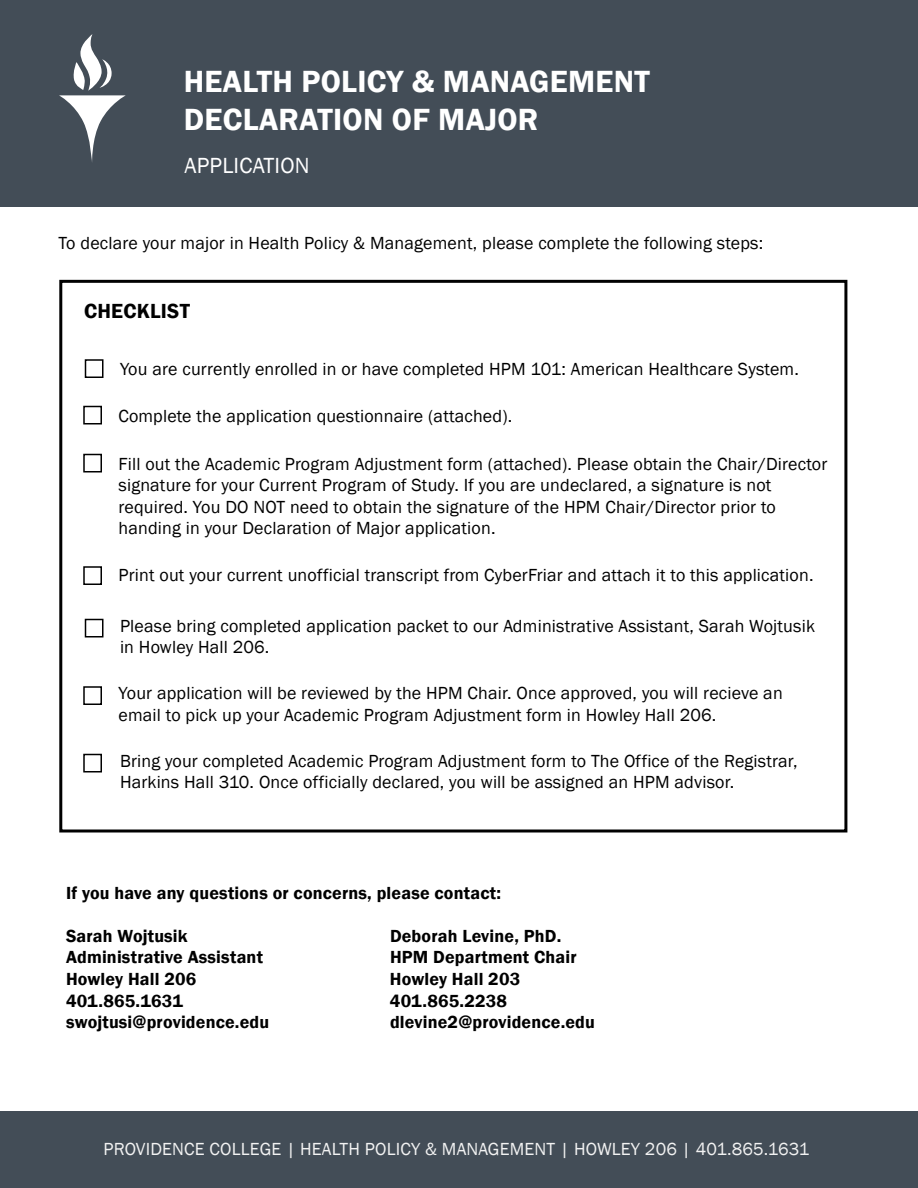
<style>
.page{position:relative;width:918px;height:1188px;background:#fff}
.page>*{position:absolute;margin:0;border:0;box-sizing:border-box;transform-origin:0 0}
.t1{font:600 31.5px/37.8px "Franklin Gothic";letter-spacing:.01em;color:#fff}
.t2{font:22.5px "Franklin Gothic";letter-spacing:.01em;color:#fff}
.t3{font:600 21px "Franklin Gothic";letter-spacing:.01em;color:#000}
.t4{font:18px/21.6px "Franklin Gothic";letter-spacing:.01em;color:#000}
.t5{font:600 18px "Franklin Gothic";letter-spacing:.01em;color:#000}
.t6{font:18px "Franklin Gothic";letter-spacing:.01em;color:#f2f2f2}
</style>
<div class="page">
<div style="left:0;top:0;width:918px;height:207px;background:#434d57"></div>
<svg style="left:59px;top:34px;width:67px;height:128px"></svg>
<div style="left:85px;top:359px;width:19px;height:19px;border:2px solid #000"></div>
<div style="left:83px;top:454px;width:19px;height:18px;border:2px solid #000"></div>
<div style="left:83px;top:566px;width:19px;height:19px;border:2px solid #000"></div>
<div style="left:83px;top:406px;width:19px;height:18px;border:2px solid #000"></div>
<div style="left:85px;top:619px;width:19px;height:19px;border:2px solid #000"></div>
<div style="left:0;top:1112px;width:918px;height:76px;background:#434d57"></div>
<div style="left:59px;top:280px;width:788px;height:552px;border:3px solid #000"></div>
<div style="left:83px;top:686px;width:19px;height:19px;border:2px solid #000"></div>
<div style="left:83px;top:754px;width:19px;height:18px;border:2px solid #000"></div>
<h1 class="t1" style="left:184px;top:63px;width:467px">HEALTH POLICY &amp; MANAGEMENT<br>DECLARATION OF MAJOR</h1>
<p class="t2" style="left:184px;top:151px;width:127px">APPLICATION</p>
<p class="t4" style="left:58px;top:233px;width:706px">To declare your major in Health Policy &amp; Management, please complete the following steps:</p>
<p class="t3" style="left:84px;top:298px;width:108px">CHECKLIST</p>
<p class="t4" style="left:120px;top:359px;width:680px">You are currently enrolled in or have completed HPM 101: American Healthcare System.</p>
<p class="t4" style="left:118px;top:405px;width:395px">Complete the application questionnaire (attached).</p>
<p class="t4" style="left:118px;top:453px;width:710px">Fill out the Academic Program Adjustment form (attached). Please obtain the Chair/Director signature for your Current Program of Study. If you are undeclared, a signature is not required. You DO NOT need to obtain the signature of the HPM Chair/Director prior to handing in your Declaration of Major application.</p>
<p class="t4" style="left:118px;top:564px;width:697px">Print out your current unofficial transcript from CyberFriar and attach it to this application.</p>
<p class="t4" style="left:120px;top:615px;width:697px">Please bring completed application packet to our Administrative Assistant, Sarah Wojtusik in Howley Hall 206.</p>
<p class="t4" style="left:119px;top:683px;width:666px">Your application will be reviewed by the HPM Chair. Once approved, you will recieve an email to pick up your Academic Program Adjustment form in Howley Hall 206.</p>
<p class="t4" style="left:120px;top:750px;width:679px">Bring your completed Academic Program Adjustment form to The Office of the Registrar,<br>Harkins Hall 310. Once officially declared, you will be assigned an HPM advisor.</p>
<p class="t5" style="left:66px;top:881px;width:437px">If you have any questions or concerns, please contact:</p>
<p class="t5" style="left:66px;top:925px;width:123px">Sarah Wojtusik</p>
<p class="t5" style="left:390px;top:925px;width:173px">Deborah Levine, PhD.</p>
<p class="t5" style="left:66px;top:946px;width:199px">Administrative Assistant</p>
<p class="t5" style="left:390px;top:946px;width:188px">HPM Department Chair</p>
<p class="t5" style="left:66px;top:968px;width:132px">Howley Hall 206</p>
<p class="t5" style="left:390px;top:968px;width:132px">Howley Hall 203</p>
<p class="t5" style="left:66px;top:989px;width:118px">401.865.1631</p>
<p class="t5" style="left:390px;top:989px;width:119px">401.865.2238</p>
<p class="t5" style="left:66px;top:1011px;width:205px">swojtusi@providence.edu</p>
<p class="t5" style="left:390px;top:1011px;width:206px">dlevine2@providence.edu</p>
<p class="t6" style="left:104px;top:1138px;width:707px">PROVIDENCE COLLEGE | HEALTH POLICY &amp; MANAGEMENT | HOWLEY 206 | 401.865.1631</p>
</div>
